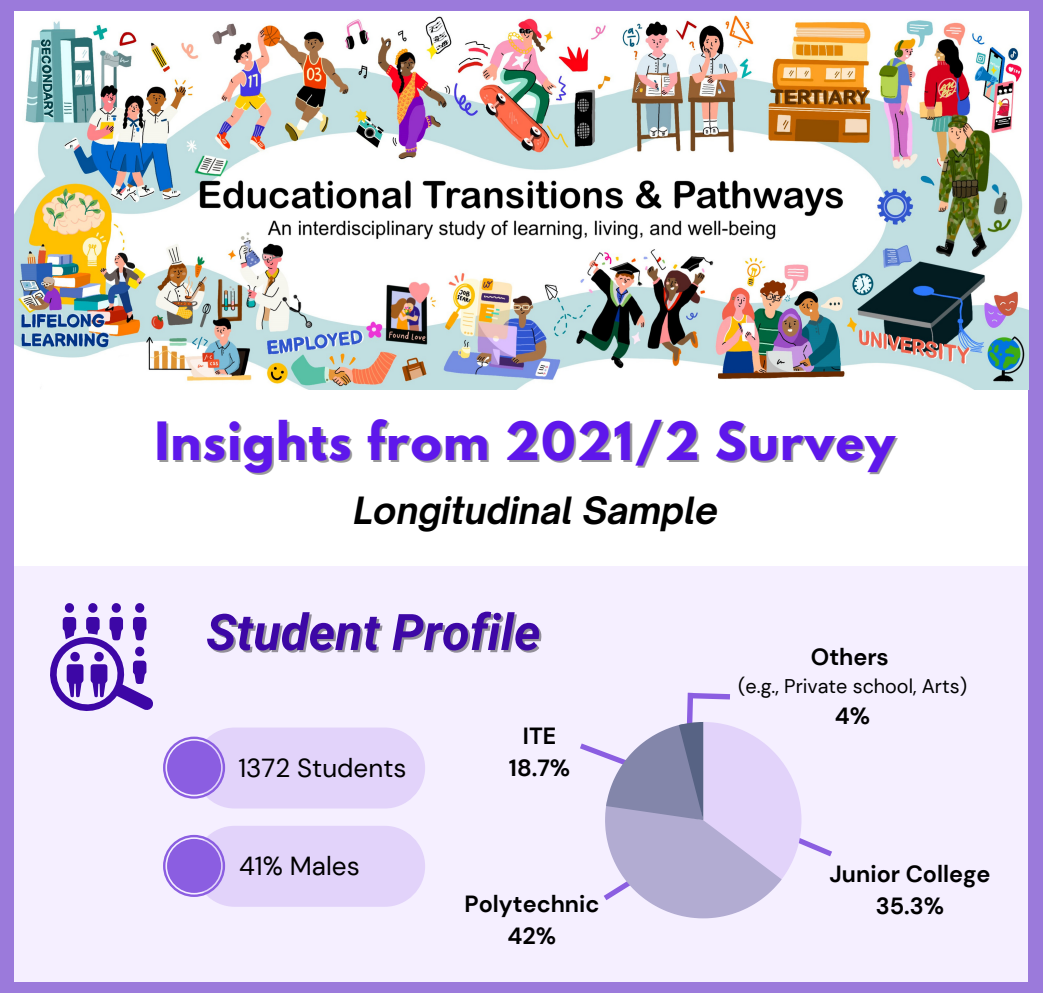
<style>
.page{position:relative;width:1043px;height:993px;background:#fff}
.page>*{position:absolute;margin:0;border:0;box-sizing:border-box;transform-origin:0 0}
.t1{font:italic 700 50.4px "Roboto";color:#3d07a6}
.t2{font:700 46.73px "League Spartan";letter-spacing:.03em;color:#5e17eb}
.t3{font:italic 700 35.88px "Open Sauce One";color:#000}
.t4{font:26.07px "DM Sans";color:#000}
.t5{font:700 23.45px/32.4px "DM Sans";color:#000;text-align:center}
.t6{font:19.78px "DM Sans";color:#000}
</style>
<div class="page">
<div style="left:0;top:0;width:1042px;height:992px;background:#9b7adb"></div>
<div style="left:15px;top:327px;width:1012px;height:271px;background:#fff"></div>
<div style="left:15px;top:566px;width:1012px;height:415px;background:#f5efff"></div>
<img style="left:15px;top:12px;width:1012px;height:377px">
<svg style="left:50px;top:603px;width:103px;height:108px"></svg>
<div style="left:194px;top:825px;width:231px;height:81px;background:#e2d3fa;border-radius:40px"></div>
<svg style="left:163px;top:834px;width:62px;height:62px"></svg>
<div style="left:167px;top:838px;width:54px;height:54px;background:#8b5ee1;border-radius:50%"></div>
<div style="left:194px;top:727px;width:231px;height:81px;background:#e2d3fa;border-radius:40px"></div>
<svg style="left:163px;top:736px;width:62px;height:62px"></svg>
<div style="left:167px;top:740px;width:54px;height:54px;background:#8b5ee1;border-radius:50%"></div>
<svg style="left:580px;top:692px;width:252px;height:226px"></svg>
<h2 class="t2" style="left:155px;top:418px;width:741px">Insights from 2021/2 Survey</h2>
<h3 class="t3" style="left:353px;top:488px;width:366px">Longitudinal Sample</h3>
<h1 class="t1" style="left:206px;top:603px;width:336px">Student Profile</h1>
<p class="t4" style="left:238px;top:751px;width:169px">1372 Students</p>
<p class="t4" style="left:239px;top:849px;width:122px">41% Males</p>
<p class="t5" style="left:509px;top:719px;width:63px">ITE<br>18.7%</p>
<p class="t5" style="left:464px;top:887px;width:136px">Polytechnic<br>42%</p>
<p class="t5" style="left:810px;top:640px;width:80px">Others</p>
<p class="t6" style="left:738px;top:673px;width:230px">(e.g., Private school, Arts)</p>
<p class="t5" style="left:834px;top:700px;width:37px">4%</p>
<p class="t5" style="left:829px;top:857px;width:162px">Junior College<br>35.3%</p>
</div>
